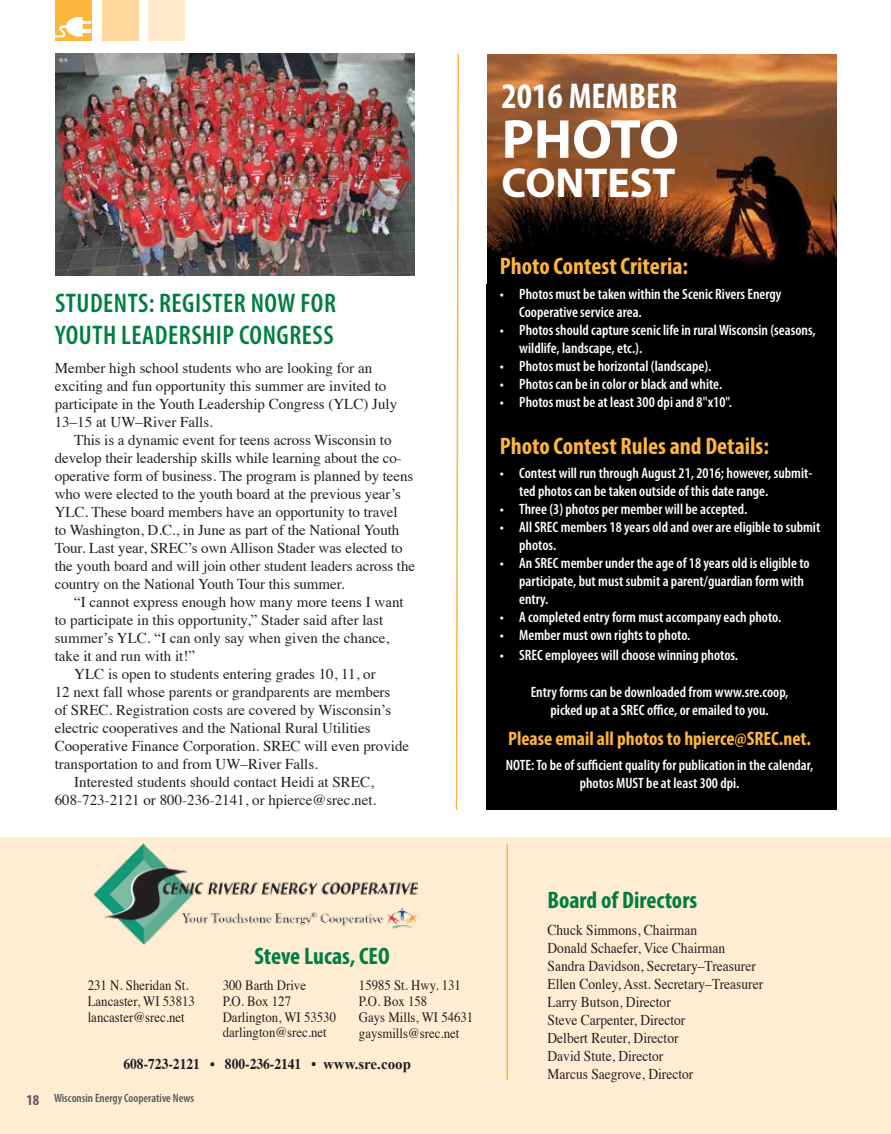
<style>
.page{position:relative;width:891px;height:1134px;background:#fff}
.page>*{position:absolute;margin:0;border:0;box-sizing:border-box;transform-origin:0 0}
.t1{font:700 55.5px "Myriad Pro";letter-spacing:-.015em;color:#fff}
.t2{font:700 42px "Myriad Pro";color:#fff}
.t3{font:700 condensed 36px "Myriad Pro";color:#fff}
.t4{font:600 condensed 27px/32.4px "Myriad Pro";letter-spacing:.02em;color:#007d43}
.t5{font:700 condensed 24px "Myriad Pro";color:#fcb53d}
.t6{font:700 condensed 24px "Myriad Pro";color:#007d43}
.t7{font:700 condensed 19.5px "Myriad Pro";color:#fcb53d}
.t8{font:15px/18px "Times";color:#231f20}
.t9{font:600 condensed 15px/18px "Myriad Pro";color:#fff}
.t10{font:15px/18px "Times";color:#231f20;scale:.9 1}
.t11{font:700 15px "Times";color:#231f20;scale:.9 1}
.t12{font:14.25px/15.8px "Times";color:#231f20;scale:.9 1}
.t13{font:600 condensed 12px "Myriad Pro";color:#58595b}
.s1{font-weight:400}
.s2{font-family:"Times New Roman"}
.s3{font-weight:700;font-size:15px}
</style>
<div class="page">
<div style="left:486px;top:284px;width:351px;height:526px;background:#000"></div>
<img style="left:56px;top:54px;width:358px;height:221px">
<div style="left:0;top:837px;width:891px;height:297px;background:#ffedd3"></div>
<div style="left:56px;top:0;width:36px;height:40px;background:#fcb53d"></div>
<div style="left:102px;top:0;width:37px;height:40px;background:#ffd79c"></div>
<div style="left:148px;top:0;width:37px;height:40px;background:#ffe9ca"></div>
<svg style="left:55px;top:17px;width:35px;height:21px"></svg>
<hr style="left:507px;top:844px;width:1px;height:236px;background:#fcb53d">
<img style="left:94px;top:844px;width:324px;height:100px">
<svg style="left:455px;top:54px;width:4px;height:756px"></svg>
<img style="left:487px;top:54px;width:350px;height:230px">
<h3 class="t4" style="left:55px;top:286px;width:283px">STUDENTS: REGISTER NOW FOR<br>YOUTH LEADERSHIP CONGRESS</h3>
<p class="t8" style="left:55px;top:358px;width:344px">Member high school students who are looking for an exciting and fun opportunity this summer are invited to participate in the Youth Leadership Congress (YLC) July 13–15 at UW–River Falls.</p>
<p class="t8" style="left:55px;top:430px;width:362px;text-indent:20px">This is a dynamic event for teens across Wisconsin to develop their leadership skills while learning about the co&shy;operative form of business. The program is planned by teens who were elected to the youth board at the previous year’s YLC. These board members have an opportunity to travel<br>to Washington, D.C., in June as part of the National Youth Tour. Last year, SREC’s own Allison Stader was elected to the youth board and will join other student leaders across the country on the National Youth Tour this summer.</p>
<p class="t8" style="left:74px;top:592px;width:331px">“I cannot express enough how many more teens I want</p>
<p class="t8" style="left:55px;top:610px;width:330px">to participate in this opportunity,” Stader said after last</p>
<p class="t8" style="left:55px;top:628px;width:336px">summer’s YLC. “I can only say when given the chance,</p>
<p class="t8" style="left:55px;top:646px;width:142px">take it and run with it!”</p>
<p class="t8" style="left:74px;top:664px;width:303px">YLC is open to students entering grades 10, 11, or</p>
<p class="t8" style="left:55px;top:682px;width:337px">12 next fall whose parents or grandparents are members</p>
<p class="t8" style="left:55px;top:700px;width:338px">of SREC. Registration costs are covered by Wisconsin’s</p>
<p class="t8" style="left:55px;top:718px;width:317px">electric cooperatives and the National Rural Utilities</p>
<p class="t8" style="left:55px;top:736px;width:356px">Cooperative Finance Corporation. SREC will even provide</p>
<p class="t8" style="left:55px;top:754px;width:265px">transportation to and from UW–River Falls.</p>
<p class="t8" style="left:74px;top:772px;width:301px">Interested students should contact Heidi at SREC,</p>
<p class="t8" style="left:55px;top:790px;width:323px">608-723-2121 or 800-236-2141, or hpierce@srec.net.</p>
<h3 class="t3" style="left:502px;top:74px;width:177px">2016 MEMBER</h3>
<h1 class="t1" style="left:502px;top:103px;width:179px">PHOTO</h1>
<h2 class="t2" style="left:502px;top:155px;width:175px">CONTEST</h2>
<h3 class="t5" style="left:500px;top:251px;width:190px">Photo Contest Criteria:</h3>
<p class="t9" style="left:519px;top:284px;width:264px;text-indent:-20px">• Photos must be taken within the Scenic Rivers Energy<br>Cooperative service area.</p>
<p class="t9" style="left:519px;top:320px;width:298px;text-indent:-20px">• Photos should capture scenic life in rural Wisconsin (seasons, wildlife, landscape, etc.).</p>
<p class="t9" style="left:500px;top:356px;width:213px">• Photos must be horizontal (landscape).</p>
<p class="t9" style="left:500px;top:374px;width:224px">• Photos can be in color or black and white.</p>
<p class="t9" style="left:500px;top:392px;width:234px">• Photos must be at least 300 dpi and 8"x10".</p>
<h3 class="t5" style="left:500px;top:431px;width:271px">Photo Contest Rules and Details:</h3>
<p class="t9" style="left:519px;top:464px;width:295px;text-indent:-20px">• Contest will run through August 21, 2016; however, submit&shy;ted photos can be taken outside of this date range.</p>
<p class="t9" style="left:500px;top:500px;width:249px">• Three (3) photos per member will be accepted.</p>
<p class="t9" style="left:519px;top:518px;width:303px;text-indent:-20px">• All SREC members 18 years old and over are eligible to submit photos.</p>
<p class="t9" style="left:519px;top:554px;width:292px;text-indent:-20px">• An SREC member under the age of 18 years old is eligible to participate, but must submit a parent/guardian form with entry.</p>
<p class="t9" style="left:500px;top:608px;width:283px">• A completed entry form must accompany each photo.</p>
<p class="t9" style="left:500px;top:626px;width:192px">• Member must own rights to photo.</p>
<p class="t9" style="left:500px;top:646px;width:240px">• SREC employees will choose winning photos.</p>
<p class="t9" style="left:531px;top:683px;width:259px;text-align:center">Entry forms can be downloaded from www.sre.coop, picked up at a SREC office, or emailed to you.</p>
<h3 class="t7" style="left:508px;top:727px;width:304px">Please email all photos to hpierce@SREC.net.</h3>
<p class="t9" style="left:506px;top:756px;width:309px;text-align:center">NOTE: To be of sufficient quality for publication in the calendar, photos MUST be at least 300 dpi.</p>
<p class="t12" style="left:88px;top:976px;width:121px">231 N. Sheridan St.<br>Lancaster, WI 53813 lancaster@srec.net</p>
<h3 class="t6" style="left:254px;top:941px;width:137px">Steve Lucas, CEO</h3>
<p class="t12" style="left:223px;top:976px;width:127px">300 Barth Drive<br>P.O. Box 127<br>Darlington, WI 53530 darlington@srec.net</p>
<p class="t12" style="left:359px;top:977px;width:129px">15985 St. Hwy. 131<br>P.O. Box 158<br>Gays Mills, WI 54631 gaysmills@srec.net</p>
<p class="t11" style="left:123px;top:1049px;width:321px">608-723-2121 • 800-236-2141 <span class="s1">•</span> <span class="s2">www.sre.coop</span></p>
<p class="t13" style="left:27px;top:1091px;width:169px"><span class="s3">18</span> Wisconsin Energy Cooperative News</p>
<h3 class="t6" style="left:548px;top:885px;width:151px">Board of Directors</h3>
<p class="t10" style="left:548px;top:919px;width:241px">Chuck Simmons, Chairman<br>Donald Schaefer, Vice Chairman<br>Sandra Davidson, Secretary–Treasurer<br>Ellen Conley, Asst. Secretary–Treasurer<br>Larry Butson, Director<br>Steve Carpenter, Director<br>Delbert Reuter, Director<br>David Stute, Director<br>Marcus Saegrove, Director</p>
</div>
